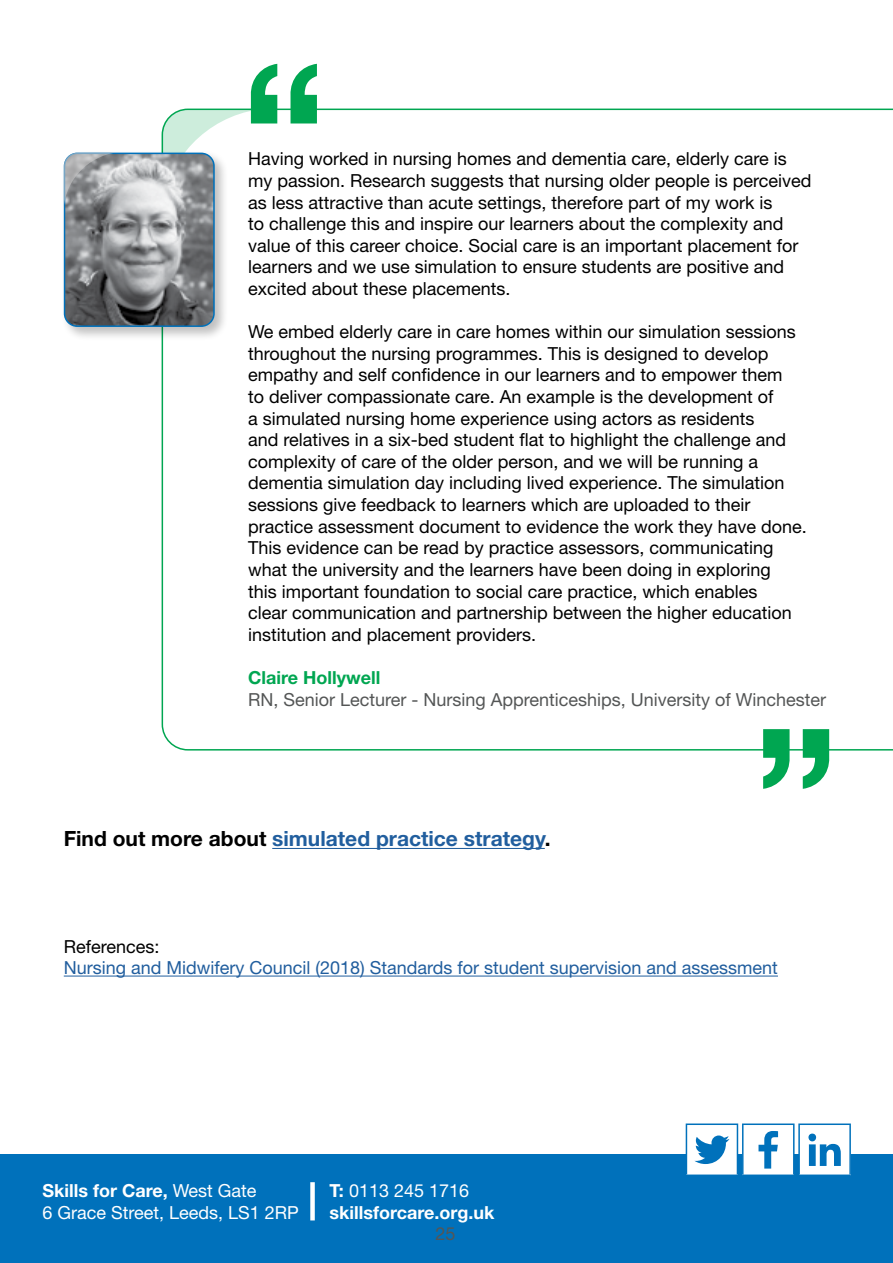
<style>
.page{position:relative;width:893px;height:1263px;background:#fff}
.page>*{position:absolute;margin:0;border:0;box-sizing:border-box;transform-origin:0 0}
.t1{font:700 21px "Helvetica Neue LT Std";color:#215e9e}
.t2{font:18px/21.6px "Helvetica Neue LT Std";color:#000}
.t3{font:18px/21.6px "Helvetica Neue LT Std";color:#545656}
.t4{font:18px "Helvetica Neue LT Std";color:#215e9e}
.t5{font:700 18px "Helvetica Neue LT Std";color:#fff}
.t6{font:18px "Helvetica Neue LT Std";color:#fff}
.s1{font-weight:700;color:#00a651}
.s2{color:#000}
.s3{font-weight:400}
.s4{font-weight:700}
</style>
<div class="page">
<div style="left:0;top:1155px;width:893px;height:108px;background:#0071bb"></div>
<div style="left:310px;top:1182px;width:5px;height:38px;background:#fff"></div>
<div style="left:799px;top:1124px;width:51px;height:51px;background:#fff"></div>
<hr style="left:798px;top:1123px;width:53px;height:2px;background:#0071bb">
<hr style="left:798px;top:1125px;width:2px;height:49px;background:#0071bb">
<hr style="left:849px;top:1125px;width:2px;height:49px;background:#0071bb">
<hr style="left:798px;top:1174px;width:53px;height:2px;background:#0071bb">
<svg style="left:808px;top:1133px;width:33px;height:33px"></svg>
<div style="left:743px;top:1124px;width:51px;height:51px;background:#fff"></div>
<hr style="left:742px;top:1123px;width:52px;height:2px;background:#0071bb">
<hr style="left:742px;top:1125px;width:1px;height:49px;background:#0071bb">
<hr style="left:793px;top:1125px;width:1px;height:49px;background:#0071bb">
<hr style="left:742px;top:1174px;width:52px;height:2px;background:#0071bb">
<svg style="left:758px;top:1131px;width:20px;height:37px"></svg>
<div style="left:686px;top:1124px;width:51px;height:51px;background:#fff"></div>
<hr style="left:686px;top:1123px;width:52px;height:2px;background:#0071bb">
<hr style="left:686px;top:1125px;width:1px;height:49px;background:#0071bb">
<hr style="left:737px;top:1125px;width:1px;height:49px;background:#0071bb">
<hr style="left:686px;top:1174px;width:52px;height:2px;background:#0071bb">
<svg style="left:694px;top:1135px;width:35px;height:29px"></svg>
<svg style="left:162px;top:109px;width:731px;height:641px"></svg>
<svg style="left:763px;top:729px;width:67px;height:60px"></svg>
<svg style="left:162px;top:64px;width:155px;height:147px"></svg>
<div style="left:62px;top:151px;width:166px;height:190px;background:#000;opacity:.25"></div>
<img style="left:65px;top:153px;width:149px;height:173px">
<div style="left:64px;top:153px;width:151px;height:174px;border:2px solid #0071bb;border-radius:13px"></div>
<svg style="left:64px;top:153px;width:52px;height:54px"></svg>
<hr style="left:272px;top:848px;width:273px;height:1px;background:#215e9e">
<hr style="left:64px;top:975px;width:714px;height:1px;background:#215e9e">
<p class="t2" style="left:248px;top:148px;width:565px">Having worked in nursing homes and dementia care, elderly care is my passion. Research suggests that nursing older people is perceived as less attractive than acute settings, therefore part of my work is<br>to challenge this and inspire our learners about the complexity and value of this career choice. Social care is an important placement for learners and we use simulation to ensure students are positive and excited about these placements.</p>
<p class="t2" style="left:248px;top:321px;width:560px">We embed elderly care in care homes within our simulation sessions throughout the nursing programmes. This is designed to develop empathy and self confidence in our learners and to empower them<br>to deliver compassionate care. An example is the development of<br>a simulated nursing home experience using actors as residents<br>and relatives in a six-bed student flat to highlight the challenge and complexity of care of the older person, and we will be running a dementia simulation day including lived experience. The simulation sessions give feedback to learners which are uploaded to their practice assessment document to evidence the work they have done.<br>This evidence can be read by practice assessors, communicating what the university and the learners have been doing in exploring<br>this important foundation to social care practice, which enables<br>clear communication and partnership between the higher education institution and placement providers.</p>
<p class="t3" style="left:248px;top:666px;width:580px"><span class="s1">Claire Hollywell<br></span>RN, Senior Lecturer - Nursing Apprenticeships, University of Winchester</p>
<p class="t1" style="left:64px;top:826px;width:488px"><span class="s2">Find out more about</span> simulated practice strategy<span class="s2">.</span></p>
<p class="t2" style="left:64px;top:935px;width:97px">References:</p>
<p class="t4" style="left:64px;top:957px;width:716px">Nursing and Midwifery Council (2018) Standards for student supervision and assessment</p>
<p class="t5" style="left:43px;top:1179px;width:215px">Skills for Care, <span class="s3">West Gate</span></p>
<p class="t6" style="left:43px;top:1201px;width:258px">6 Grace Street, Leeds, LS1 2RP</p>
<p class="t6" style="left:330px;top:1180px;width:141px"><span class="s4">T:</span> 0113 245 1716</p>
<p class="t5" style="left:330px;top:1201px;width:166px">skillsforcare.org.uk</p>
<p class="t3" style="left:435px;top:1222px;width:22px">25</p>
</div>
